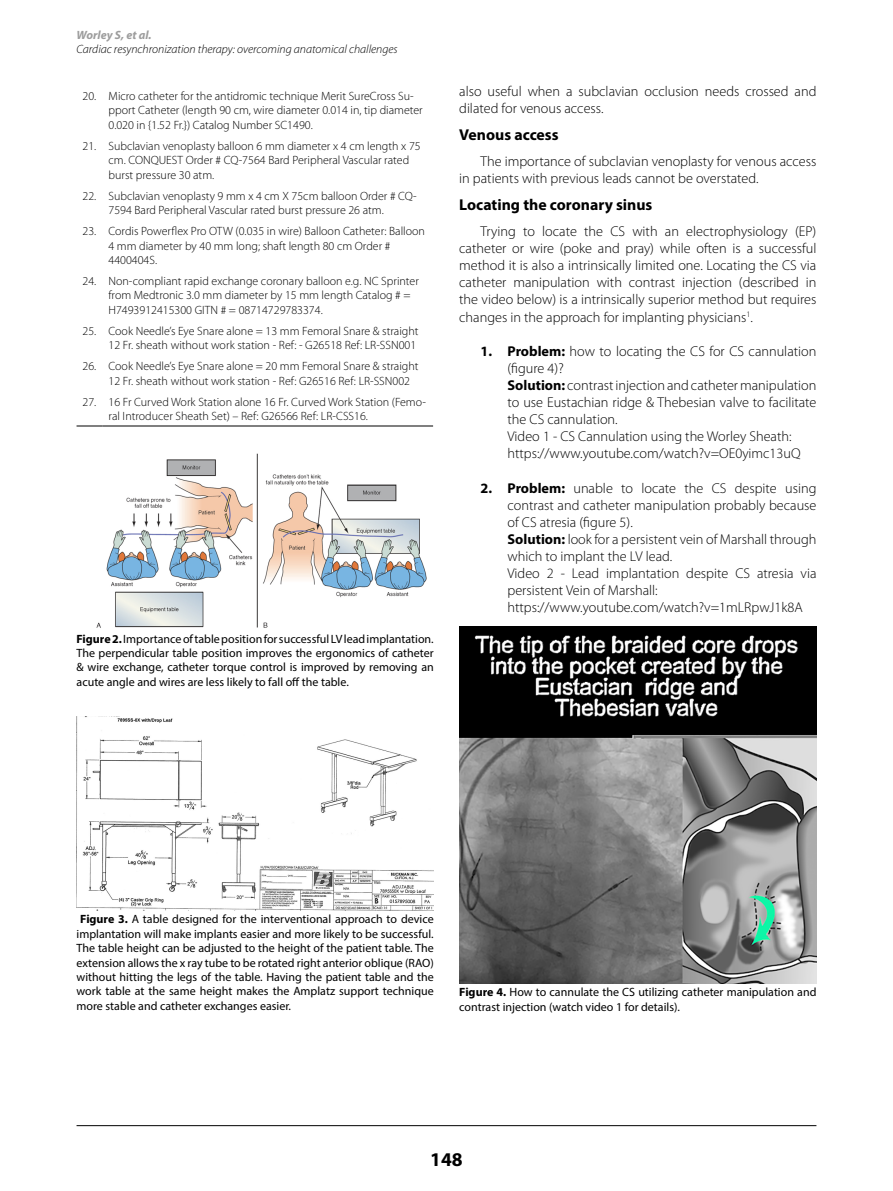
<style>
.page{position:relative;width:893px;height:1191px;background:#fff}
.page>*{position:absolute;margin:0;border:0;box-sizing:border-box;transform-origin:0 0}
.t1{font:700 19.5px "Myriad Pro";color:#000}
.t2{font:700 15.75px "Myriad Pro";color:#000}
.t3{font:300 14.25px/17.1px "Myriad Pro";color:#000}
.t4{font:300 12px/14.4px "Myriad Pro";color:#000}
.t5{font:12px/14.4px "Myriad Pro";color:#000;text-align:justify}
.t6{font:italic 300 12px "Myriad Pro";color:#000}
.t7{font:italic 700 12px "Myriad Pro";color:#9d9d9d}
.s1{font-weight:700}
</style>
<div class="page">
<hr style="left:77px;top:1125px;width:739px;height:1px;background:#000">
<img style="left:96px;top:453px;width:331px;height:175px">
<img style="left:77px;top:716px;width:357px;height:195px">
<svg style="left:77px;top:426px;width:25px;height:1px"></svg>
<hr style="left:102px;top:426px;width:331px;height:1px;background:#000">
<img style="left:459px;top:626px;width:357px;height:358px">
<p class="t7" style="left:77px;top:27px;width:76px">Worley S, et al.</p>
<p class="t6" style="left:77px;top:42px;width:323px">Cardiac resynchronization therapy: overcoming anatomical challenges</p>
<p class="t4" style="left:108px;top:89px;width:316px;text-indent:-26px">20. Micro catheter for the antidromic technique Merit SureCross Su&shy;pport Catheter (length 90 cm, wire diameter 0.014 in, tip diameter<br>0.020 in {1.52 Fr.}) Catalog Number SC1490.</p>
<p class="t4" style="left:108px;top:139px;width:314px;text-indent:-26px">21. Subclavian venoplasty balloon 6 mm diameter x 4 cm length x 75 cm. CONQUEST Order # CQ-7564 Bard Peripheral Vascular rated burst pressure 30 atm.</p>
<p class="t4" style="left:83px;top:188px;width:336px;text-align:center">22. Subclavian venoplasty 9 mm x 4 cm X 75cm balloon Order # CQ-<br>7594 Bard Peripheral Vascular rated burst pressure 26 atm.</p>
<p class="t4" style="left:108px;top:224px;width:318px;text-indent:-26px">23. Cordis Powerflex Pro OTW (0.035 in wire) Balloon Catheter: Balloon<br>4 mm diameter by 40 mm long; shaft length 80 cm Order #<br>4400404S.</p>
<p class="t4" style="left:108px;top:274px;width:312px;text-indent:-26px">24. Non-compliant rapid exchange coronary balloon e.g. NC Sprinter from Medtronic 3.0 mm diameter by 15 mm length Catalog # =<br>H7493912415300 GITN # = 08714729783374.</p>
<p class="t4" style="left:83px;top:323px;width:338px;text-align:right">25. Cook Needle’s Eye Snare alone = 13 mm Femoral Snare &amp; straight<br>12 Fr. sheath without work station - Ref: - G26518 Ref: LR-SSN001</p>
<p class="t4" style="left:108px;top:359px;width:312px;text-indent:-26px">26. Cook Needle’s Eye Snare alone = 20 mm Femoral Snare &amp; straight<br>12 Fr. sheath without work station - Ref: G26516 Ref: LR-SSN002</p>
<p class="t4" style="left:108px;top:394px;width:319px;text-indent:-26px">27. 16 Fr Curved Work Station alone 16 Fr. Curved Work Station (Femo&shy;ral Introducer Sheath Set) – Ref: G26566 Ref: LR-CSS16.</p>
<p class="t5" style="left:77px;top:631px;width:359px"><span class="s1">Figure 2.</span> Importance of table position for successful LV lead implantation.<br>The perpendicular table position improves the ergonomics of catheter &amp; wire exchange, catheter torque control is improved by removing an acute angle and wires are less likely to fall off the table.</p>
<p class="t3" style="left:459px;top:82px;width:359px">also useful when a subclavian occlusion needs crossed and dilated for venous access.</p>
<p class="t2" style="left:459px;top:125px;width:101px">Venous access</p>
<p class="t3" style="left:459px;top:152px;width:359px;text-indent:21px">The importance of subclavian venoplasty for venous access in patients with previous leads cannot be overstated.</p>
<p class="t2" style="left:459px;top:195px;width:195px">Locating the coronary sinus</p>
<p class="t3" style="left:459px;top:223px;width:359px;text-align:justify;text-indent:21px">Trying to locate the CS with an electrophysiology (EP) catheter or wire (poke and pray) while often is a successful method it is also a intrinsically limited one. Locating the CS via catheter manipulation with contrast injection (described in the video below) is a intrinsically superior method but requires changes in the approach for implanting physicians<sup>1</sup>.</p>
<p class="t3" style="left:507px;top:342px;width:310px;text-indent:-27px"><span class="s1">1. Problem:</span> how to locating the CS for CS cannulation (figure 4)?<br><span class="s1">Solution:</span> contrast injection and catheter manipulation to use Eustachian ridge &amp; Thebesian valve to facilitate the CS cannulation.<br>Video 1 - CS Cannulation using the Worley Sheath: https://www.youtube.com/watch?v=OE0yimc13uQ</p>
<p class="t3" style="left:507px;top:479px;width:310px;text-indent:-27px"><span class="s1">2. Problem:</span> unable to locate the CS despite using contrast and catheter manipulation probably because of CS atresia (figure 5).<br><span class="s1">Solution:</span> look for a persistent vein of Marshall through which to implant the LV lead.<br>Video 2 - Lead implantation despite CS atresia via persistent Vein of Marshall: https://www.youtube.com/watch?v=1mLRpwJ1k8A</p>
<p class="t5" style="left:77px;top:912px;width:359px;text-indent:4px"><span class="s1">Figure 3.</span> A table designed for the interventional approach to device implantation will make implants easier and more likely to be successful.<br>The table height can be adjusted to the height of the patient table. The extension allows the x ray tube to be rotated right anterior oblique (RAO) without hitting the legs of the table. Having the patient table and the work table at the same height makes the Amplatz support technique more stable and catheter exchanges easier.</p>
<p class="t5" style="left:459px;top:985px;width:359px"><span class="s1">Figure 4.</span> How to cannulate the CS utilizing catheter manipulation and contrast injection (watch video 1 for details).</p>
<h1 class="t1" style="left:430px;top:1146px;width:34px">148</h1>
</div>
